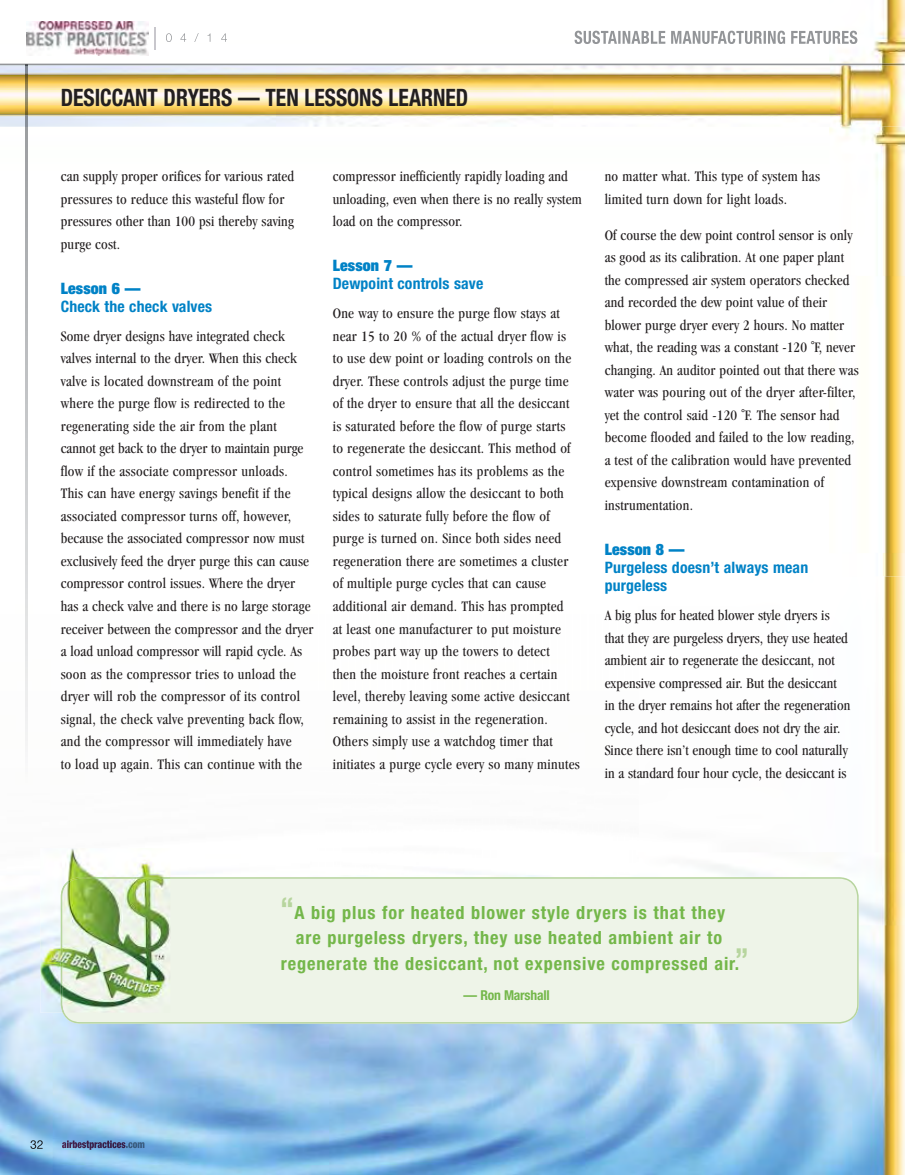
<style>
.page{position:relative;width:905px;height:1175px;background:#fff}
.page>*{position:absolute;margin:0;border:0;box-sizing:border-box;transform-origin:0 0}
.t1{font:700 condensed 24px "Helvetica Neue";color:#231f20;scale:.9 1}
.t2{font:700 condensed 18.15px "Helvetica Neue";letter-spacing:.05em;color:#74b74a}
.t3{font:700 condensed 15.75px/18px "Helvetica Neue";letter-spacing:.01em;color:#0082c6}
.t4{font:900 expanded 15.75px "Helvetica Neue";letter-spacing:.01em;color:#0082c6}
.t5{font:condensed 15px/22.5px "Garamond";letter-spacing:.02em;color:#231f20}
.t6{font:700 condensed 13.65px "Helvetica Neue";letter-spacing:-.015em;color:#74b74a}
.s1{font-size:30.3px;color:#b7d59e}
</style>
<div class="page">
<img style="left:0;top:0;width:904px;height:576px">
<img style="left:712px;top:576px;width:192px;height:349px">
<img style="left:0;top:904px;width:53px;height:270px">
<img style="left:526px;top:875px;width:11px;height:2px">
<img style="left:852px;top:925px;width:52px;height:249px">
<img style="left:53px;top:1012px;width:532px;height:162px">
<img style="left:585px;top:1023px;width:267px;height:151px">
<img style="left:0;top:64px;width:904px;height:63px">
<div style="left:61px;top:877px;width:797px;height:146px;background:#eef4e8"></div>
<img style="left:40px;top:848px;width:130px;height:164px">
<img style="left:61px;top:877px;width:109px;height:135px">
<img style="left:25px;top:66px;width:2px;height:680px">
<img style="left:26px;top:21px;width:122px;height:35px">
<img style="left:154px;top:28px;width:4px;height:22px">
<img style="left:166px;top:33px;width:61px;height:9px">
<svg style="left:30px;top:1140px;width:13px;height:8px"></svg>
<img style="left:62px;top:1140px;width:63px;height:9px">
<img style="left:126px;top:1142px;width:18px;height:6px">
<img style="left:574px;top:31px;width:283px;height:13px">
<img style="left:0;top:65px;width:904px;height:1px">
<h1 class="t1" style="left:61px;top:83px;width:454px">DESICCANT DRYERS — TEN LESSONS LEARNED</h1>
<p class="t5" style="left:61px;top:165px;width:235px">can supply proper orifices for various rated pressures to reduce this wasteful flow for pressures other than 100 psi thereby saving purge cost.</p>
<p class="t4" style="left:61px;top:278px;width:81px">Lesson 6 —</p>
<p class="t3" style="left:61px;top:297px;width:153px">Check the check valves</p>
<p class="t5" style="left:61px;top:325px;width:254px">Some dryer designs have integrated check valves internal to the dryer. When this check valve is located downstream of the point where the purge flow is redirected to the regenerating side the air from the plant cannot get back to the dryer to maintain purge flow if the associate compressor unloads.<br>This can have energy savings benefit if the associated compressor turns off, however, because the associated compressor now must exclusively feed the dryer purge this can cause compressor control issues. Where the dryer has a check valve and there is no large storage receiver between the compressor and the dryer a load unload compressor will rapid cycle. As soon as the compressor tries to unload the dryer will rob the compressor of its control signal, the check valve preventing back flow, and the compressor will immediately have<br>to load up again. This can continue with the</p>
<p class="t5" style="left:333px;top:165px;width:250px">compressor inefficiently rapidly loading and unloading, even when there is no really system load on the compressor.</p>
<p class="t4" style="left:333px;top:255px;width:81px">Lesson 7 —</p>
<p class="t3" style="left:333px;top:274px;width:152px">Dewpoint controls save</p>
<p class="t5" style="left:333px;top:302px;width:249px">One way to ensure the purge flow stays at near 15 to 20 % of the actual dryer flow is to use dew point or loading controls on the dryer. These controls adjust the purge time of the dryer to ensure that all the desiccant is saturated before the flow of purge starts<br>to regenerate the desiccant. This method of control sometimes has its problems as the typical designs allow the desiccant to both sides to saturate fully before the flow of purge is turned on. Since both sides need regeneration there are sometimes a cluster of multiple purge cycles that can cause additional air demand. This has prompted<br>at least one manufacturer to put moisture probes part way up the towers to detect<br>then the moisture front reaches a certain level, thereby leaving some active desiccant remaining to assist in the regeneration.<br>Others simply use a watchdog timer that initiates a purge cycle every so many minutes</p>
<p class="t5" style="left:604px;top:165px;width:217px">no matter what. This type of system has limited turn down for light loads.</p>
<p class="t5" style="left:604px;top:223px;width:255px">Of course the dew point control sensor is only as good as its calibration. At one paper plant the compressed air system operators checked and recorded the dew point value of their blower purge dryer every 2 hours. No matter what, the reading was a constant -120 ˚F, never changing. An auditor pointed out that there was water was pouring out of the dryer after-filter, yet the control said -120 ˚F. The sensor had become flooded and failed to the low reading, a test of the calibration would have prevented expensive downstream contamination of instrumentation.</p>
<p class="t4" style="left:604px;top:539px;width:81px">Lesson 8 —</p>
<p class="t3" style="left:604px;top:558px;width:205px">Purgeless doesn’t always mean purgeless</p>
<p class="t5" style="left:604px;top:604px;width:247px">A big plus for heated blower style dryers is that they are purgeless dryers, they use heated ambient air to regenerate the desiccant, not expensive compressed air. But the desiccant in the dryer remains hot after the regeneration cycle, and hot desiccant does not dry the air.<br>Since there isn’t enough time to cool naturally in a standard four hour cycle, the desiccant is</p>
<p class="t2" style="left:280px;top:901px;width:446px"><span class="s1">“</span>A big plus for heated blower style dryers is that they</p>
<p class="t2" style="left:296px;top:927px;width:428px">are purgeless dryers, they use heated ambient air to</p>
<p class="t2" style="left:281px;top:952px;width:469px">regenerate the desiccant, not expensive compressed air.<span class="s1">”</span></p>
<p class="t6" style="left:463px;top:987px;width:88px">— Ron Marshall</p>
</div>
